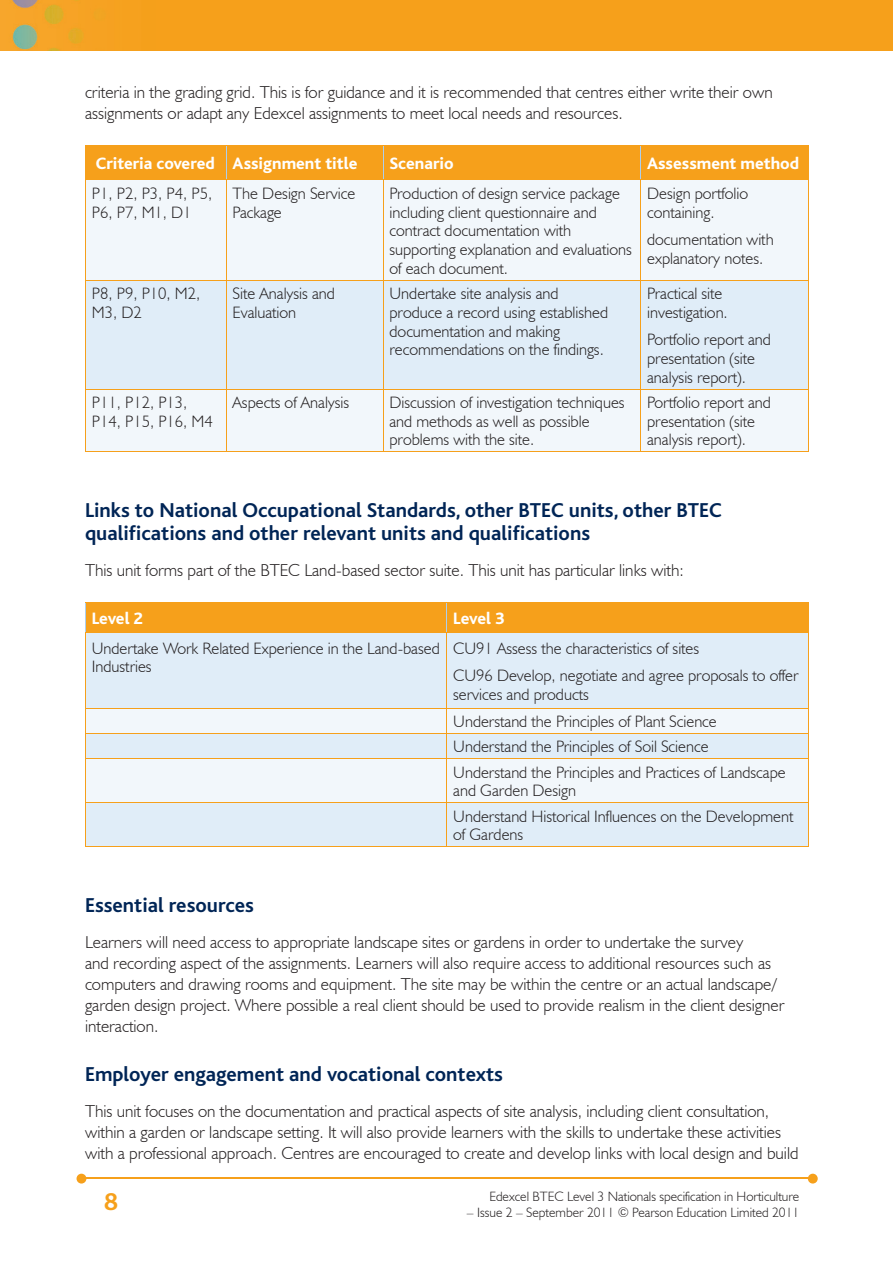
<style>
.page{position:relative;width:893px;height:1263px;background:#fff}
.page>*{position:absolute;margin:0;border:0;box-sizing:border-box;transform-origin:0 0}
.t1{font:700 25.5px "Bliss";color:#f6a01b}
.t2{font:700 21px/22.5px "Bliss";color:#002556}
.t3{font:300 17.25px/21px "Humanist 521 BT";color:#231f20}
.t4{font:800 17.25px "Bliss";color:#fff}
.t5{font:300 16.5px/18.8px "Humanist 521 BT";color:#231f20}
.t6{font:300 13.5px "Humanist 521 BT";color:#231f20}
</style>
<div class="page">
<img style="left:0;top:0;width:893px;height:51px">
<hr style="left:82px;top:1178px;width:728px;height:1px;background:#f6a01b">
<svg style="left:808px;top:1174px;width:10px;height:9px"></svg>
<svg style="left:77px;top:1174px;width:9px;height:9px"></svg>
<div style="left:86px;top:146px;width:722px;height:34px;background:#f6a01b"></div>
<div style="left:86px;top:181px;width:722px;height:270px;background:#f2f7fb"></div>
<div style="left:86px;top:281px;width:722px;height:108px;background:#e0edf8"></div>
<hr style="left:226px;top:146px;width:1px;height:34px;background:#accfed">
<hr style="left:383px;top:146px;width:1px;height:34px;background:#accfed">
<hr style="left:640px;top:146px;width:1px;height:34px;background:#accfed">
<hr style="left:85px;top:146px;width:1px;height:34px;background:#f6a01b">
<hr style="left:808px;top:146px;width:1px;height:34px;background:#f6a01b">
<hr style="left:85px;top:145px;width:141px;height:1px;background:#f6a01b">
<hr style="left:226px;top:145px;width:157px;height:1px;background:#f6a01b">
<hr style="left:383px;top:145px;width:258px;height:1px;background:#f6a01b">
<hr style="left:641px;top:145px;width:168px;height:1px;background:#f6a01b">
<hr style="left:226px;top:180px;width:1px;height:100px;background:#f6a01b">
<hr style="left:383px;top:180px;width:1px;height:100px;background:#f6a01b">
<hr style="left:640px;top:180px;width:1px;height:100px;background:#f6a01b">
<hr style="left:85px;top:180px;width:1px;height:100px;background:#f6a01b">
<hr style="left:808px;top:180px;width:1px;height:100px;background:#f6a01b">
<hr style="left:85px;top:180px;width:141px;height:1px;background:#f6a01b">
<hr style="left:226px;top:180px;width:157px;height:1px;background:#f6a01b">
<hr style="left:383px;top:180px;width:258px;height:1px;background:#f6a01b">
<hr style="left:641px;top:180px;width:168px;height:1px;background:#f6a01b">
<hr style="left:226px;top:281px;width:1px;height:108px;background:#f6a01b">
<hr style="left:383px;top:281px;width:1px;height:108px;background:#f6a01b">
<hr style="left:640px;top:281px;width:1px;height:108px;background:#f6a01b">
<hr style="left:85px;top:281px;width:1px;height:108px;background:#f6a01b">
<hr style="left:808px;top:281px;width:1px;height:108px;background:#f6a01b">
<hr style="left:85px;top:280px;width:141px;height:1px;background:#f6a01b">
<hr style="left:226px;top:280px;width:157px;height:1px;background:#f6a01b">
<hr style="left:383px;top:280px;width:258px;height:1px;background:#f6a01b">
<hr style="left:641px;top:280px;width:168px;height:1px;background:#f6a01b">
<hr style="left:226px;top:389px;width:1px;height:62px;background:#f6a01b">
<hr style="left:383px;top:389px;width:1px;height:62px;background:#f6a01b">
<hr style="left:640px;top:389px;width:1px;height:62px;background:#f6a01b">
<hr style="left:85px;top:451px;width:141px;height:1px;background:#f6a01b">
<hr style="left:226px;top:451px;width:157px;height:1px;background:#f6a01b">
<hr style="left:383px;top:451px;width:258px;height:1px;background:#f6a01b">
<hr style="left:641px;top:451px;width:168px;height:1px;background:#f6a01b">
<hr style="left:85px;top:389px;width:1px;height:62px;background:#f6a01b">
<hr style="left:808px;top:389px;width:1px;height:62px;background:#f6a01b">
<hr style="left:85px;top:389px;width:141px;height:1px;background:#f6a01b">
<hr style="left:226px;top:389px;width:157px;height:1px;background:#f6a01b">
<hr style="left:383px;top:389px;width:258px;height:1px;background:#f6a01b">
<hr style="left:641px;top:389px;width:168px;height:1px;background:#f6a01b">
<div style="left:86px;top:603px;width:722px;height:29px;background:#f6a01b"></div>
<div style="left:86px;top:633px;width:722px;height:213px;background:#e0edf8"></div>
<svg style="left:86px;top:709px;width:722px;height:93px;fill:#f2f7fb"></svg>
<hr style="left:85px;top:602px;width:1px;height:30px;background:#accfed">
<hr style="left:446px;top:602px;width:1px;height:30px;background:#accfed">
<hr style="left:808px;top:602px;width:1px;height:30px;background:#f6a01b">
<hr style="left:85px;top:602px;width:362px;height:1px;background:#f6a01b">
<hr style="left:447px;top:602px;width:362px;height:1px;background:#f6a01b">
<hr style="left:85px;top:633px;width:1px;height:75px;background:#f6a01b">
<hr style="left:85px;top:632px;width:362px;height:1px;background:#f6a01b">
<hr style="left:446px;top:633px;width:1px;height:75px;background:#f6a01b">
<hr style="left:808px;top:633px;width:1px;height:75px;background:#f6a01b">
<hr style="left:447px;top:632px;width:362px;height:1px;background:#f6a01b">
<hr style="left:85px;top:708px;width:362px;height:1px;background:#f6a01b">
<hr style="left:447px;top:708px;width:362px;height:1px;background:#f6a01b">
<svg style="left:85px;top:709px;width:1px;height:49px"></svg>
<hr style="left:85px;top:733px;width:362px;height:1px;background:#f6a01b">
<svg style="left:446px;top:709px;width:1px;height:49px"></svg>
<svg style="left:808px;top:709px;width:1px;height:49px"></svg>
<hr style="left:447px;top:733px;width:362px;height:1px;background:#f6a01b">
<hr style="left:85px;top:759px;width:1px;height:43px;background:#f6a01b">
<hr style="left:85px;top:758px;width:362px;height:1px;background:#f6a01b">
<hr style="left:446px;top:759px;width:1px;height:43px;background:#f6a01b">
<hr style="left:808px;top:759px;width:1px;height:43px;background:#f6a01b">
<hr style="left:447px;top:758px;width:362px;height:1px;background:#f6a01b">
<hr style="left:85px;top:846px;width:362px;height:1px;background:#f6a01b">
<hr style="left:85px;top:803px;width:1px;height:43px;background:#f6a01b">
<hr style="left:85px;top:802px;width:362px;height:1px;background:#f6a01b">
<hr style="left:447px;top:846px;width:362px;height:1px;background:#f6a01b">
<hr style="left:446px;top:803px;width:1px;height:43px;background:#f6a01b">
<hr style="left:808px;top:803px;width:1px;height:43px;background:#f6a01b">
<hr style="left:447px;top:802px;width:362px;height:1px;background:#f6a01b">
<p class="t3" style="left:85px;top:81px;width:689px">criteria in the grading grid. This is for guidance and it is recommended that centres either write their own assignments or adapt any Edexcel assignments to meet local needs and resources.</p>
<p class="t4" style="left:96px;top:155px;width:263px">Criteria covered Assignment title</p>
<p class="t4" style="left:389px;top:155px;width:66px">Scenario</p>
<p class="t4" style="left:647px;top:155px;width:153px">Assessment method</p>
<p class="t5" style="left:92px;top:184px;width:122px">P1, P2, P3, P4, P5,<br>P6, P7, M1, D1</p>
<p class="t5" style="left:233px;top:184px;width:124px">The Design Service<br>Package</p>
<p class="t5" style="left:389px;top:184px;width:244px">Production of design service package including client questionnaire and contract documentation with supporting explanation and evaluations of each document.</p>
<p class="t5" style="left:647px;top:184px;width:103px">Design portfolio containing.</p>
<p class="t5" style="left:647px;top:230px;width:128px">documentation with explanatory notes.</p>
<p class="t5" style="left:92px;top:284px;width:110px">P8, P9, P10, M2,<br>M3, D2</p>
<p class="t5" style="left:233px;top:284px;width:104px">Site Analysis and<br>Evaluation</p>
<p class="t5" style="left:389px;top:284px;width:220px">Undertake site analysis and produce a record using established documentation and making recommendations on the findings.</p>
<p class="t5" style="left:647px;top:284px;width:82px">Practical site investigation.</p>
<p class="t5" style="left:647px;top:330px;width:125px">Portfolio report and presentation (site analysis report).</p>
<p class="t5" style="left:92px;top:393px;width:123px">P11, P12, P13,<br>P14, P15, P16, M4</p>
<p class="t5" style="left:233px;top:393px;width:118px">Aspects of Analysis</p>
<p class="t5" style="left:389px;top:393px;width:237px">Discussion of investigation techniques and methods as well as possible problems with the site.</p>
<p class="t5" style="left:647px;top:393px;width:125px">Portfolio report and presentation (site analysis report).</p>
<p class="t2" style="left:85px;top:500px;width:638px">Links to National Occupational Standards, other BTEC units, other BTEC qualifications and other relevant units and qualifications</p>
<p class="t3" style="left:85px;top:559px;width:600px">This unit forms part of the BTEC Land-based sector suite. This unit has particular links with:</p>
<p class="t4" style="left:92px;top:609px;width:53px">Level 2</p>
<p class="t4" style="left:453px;top:609px;width:53px">Level 3</p>
<p class="t5" style="left:92px;top:638px;width:349px">Undertake Work Related Experience in the Land-based<br>Industries</p>
<p class="t5" style="left:453px;top:634px;width:347px;line-height:27.3px">CU91 Assess the characteristics of sites<br>CU96 Develop, negotiate and agree proposals to offer</p>
<p class="t5" style="left:453px;top:680px;width:265px;line-height:27.5px">services and products<br>Understand the Principles of Plant Science</p>
<p class="t5" style="left:453px;top:734px;width:334px;line-height:25.3px">Understand the Principles of Soil Science<br>Understand the Principles and Practices of Landscape</p>
<p class="t5" style="left:453px;top:778px;width:342px;line-height:25.3px">and Garden Design<br>Understand Historical Influences on the Development</p>
<p class="t5" style="left:453px;top:825px;width:72px">of Gardens</p>
<p class="t2" style="left:85px;top:894px;width:170px">Essential resources</p>
<p class="t3" style="left:85px;top:932px;width:701px">Learners will need access to appropriate landscape sites or gardens in order to undertake the survey<br>and recording aspect of the assignments. Learners will also require access to additional resources such as computers and drawing rooms and equipment. The site may be within the centre or an actual landscape/ garden design project. Where possible a real client should be used to provide realism in the client designer interaction.</p>
<p class="t2" style="left:85px;top:1063px;width:419px">Employer engagement and vocational contexts</p>
<p class="t3" style="left:85px;top:1100px;width:715px">This unit focuses on the documentation and practical aspects of site analysis, including client consultation, within a garden or landscape setting. It will also provide learners with the skills to undertake these activities with a professional approach. Centres are encouraged to create and develop links with local design and build</p>
<h1 class="t1" style="left:104px;top:1188px;width:15px">8</h1>
<p class="t6" style="left:489px;top:1188px;width:312px">Edexcel BTEC Level 3 Nationals specification in Horticulture</p>
<p class="t6" style="left:467px;top:1204px;width:334px">– Issue 2 – September 2011 © Pearson Education Limited 2011</p>
</div>
